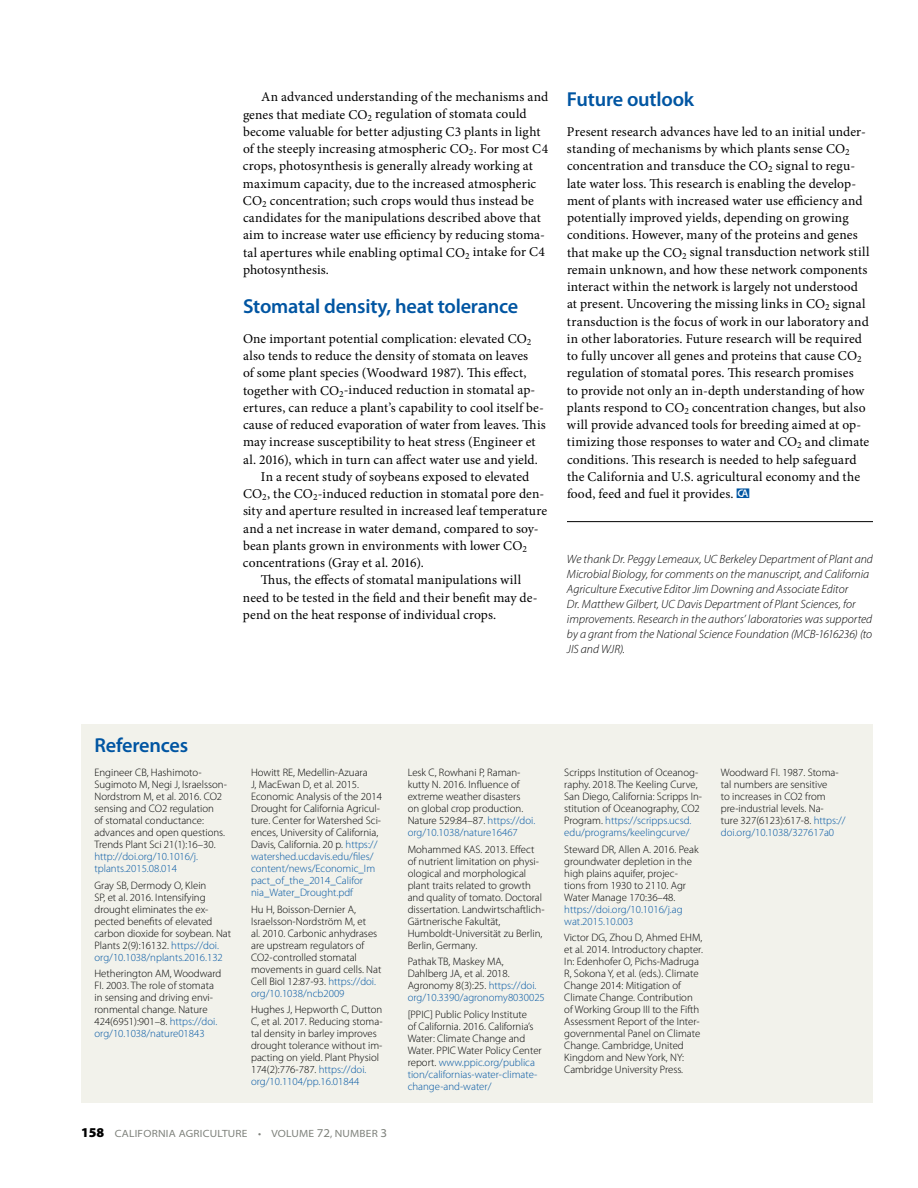
<style>
.page{position:relative;width:918px;height:1188px;background:#fff}
.page>*{position:absolute;margin:0;border:0;box-sizing:border-box;transform-origin:0 0}
.t1{font:600 20.25px "Myriad Pro";letter-spacing:-.01em;color:#0055a2}
.t2{font:13.5px/17.2px "Minion Pro";letter-spacing:.01em;color:#000}
.t3{font:italic 300 12px/15px "Myriad Pro";color:#000}
.t4{font:300 10.8px/12px "Myriad Pro";color:#000}
.t5{font:300 10.8px/12px "Myriad Pro";color:#0055a2}
.t6{font:semi-expanded 10.5px "Myriad Pro";letter-spacing:.02em;color:#7e817b}
.s1{color:#0055a2}
.s2{font-weight:900;font-stretch:normal;font-size:13.5px;color:#000}
.s3{font-size:12px}
</style>
<div class="page">
<hr style="left:567px;top:521px;width:306px;height:1px;background:#000">
<div style="left:81px;top:724px;width:792px;height:378px;background:#f2f2eb"></div>
<p class="t2" style="left:243px;top:88px;width:307px;text-indent:18px">An advanced understanding of the mechanisms and genes that mediate CO<sub>2</sub> regulation of stomata could become valuable for better adjusting C3 plants in light of the steeply increasing atmospheric CO<sub>2</sub>. For most C4 crops, photosynthesis is generally already working at maximum capacity, due to the increased atmospheric CO<sub>2</sub> concentration; such crops would thus instead be candidates for the manipulations described above that aim to increase water use efficiency by reducing stoma&shy;tal apertures while enabling optimal CO<sub>2</sub> intake for C4 photosynthesis.</p>
<h1 class="t1" style="left:243px;top:294px;width:277px">Stomatal density, heat tolerance</h1>
<p class="t2" style="left:243px;top:330px;width:290px">One important potential complication: elevated CO<sub>2</sub></p>
<p class="t2" style="left:243px;top:347px;width:287px">also tends to reduce the density of stomata on leaves</p>
<p class="t2" style="left:243px;top:364px;width:285px">of some plant species (Woodward 1987). This effect,</p>
<p class="t2" style="left:243px;top:382px;width:294px">together with CO<sub>2</sub>-induced reduction in stomatal ap-</p>
<p class="t2" style="left:243px;top:399px;width:302px">ertures, can reduce a plant’s capability to cool itself be-</p>
<p class="t2" style="left:243px;top:416px;width:304px">cause of reduced evaporation of water from leaves. This</p>
<p class="t2" style="left:243px;top:433px;width:294px">may increase susceptibility to heat stress (Engineer et</p>
<p class="t2" style="left:243px;top:451px;width:296px">al. 2016), which in turn can affect water use and yield.</p>
<p class="t2" style="left:261px;top:468px;width:270px">In a recent study of soybeans exposed to elevated</p>
<p class="t2" style="left:243px;top:485px;width:303px">CO<sub>2</sub>, the CO<sub>2</sub>-induced reduction in stomatal pore den-</p>
<p class="t2" style="left:243px;top:502px;width:306px">sity and aperture resulted in increased leaf temperature</p>
<p class="t2" style="left:243px;top:520px;width:297px">and a net increase in water demand, compared to soy-</p>
<p class="t2" style="left:243px;top:537px;width:286px">bean plants grown in environments with lower CO<sub>2</sub></p>
<p class="t2" style="left:243px;top:554px;width:182px">concentrations (Gray et al. 2016).</p>
<p class="t2" style="left:261px;top:571px;width:262px">Thus, the effects of stomatal manipulations will</p>
<p class="t2" style="left:243px;top:589px;width:296px">need to be tested in the field and their benefit may de-</p>
<p class="t2" style="left:243px;top:606px;width:255px">pend on the heat response of individual crops.</p>
<h1 class="t1" style="left:567px;top:86px;width:129px">Future outlook</h1>
<p class="t2" style="left:567px;top:123px;width:304px">Present research advances have led to an initial under&shy;standing of mechanisms by which plants sense CO<sub>2 </sub>concentration and transduce the CO<sub>2</sub> signal to regu&shy;late water loss. This research is enabling the develop&shy;ment of plants with increased water use efficiency and potentially improved yields, depending on growing conditions. However, many of the proteins and genes that make up the CO<sub>2</sub> signal transduction network still remain unknown, and how these network components interact within the network is largely not understood at present. Uncovering the missing links in CO<sub>2</sub> signal transduction is the focus of work in our laboratory and in other laboratories. Future research will be required to fully uncover all genes and proteins that cause CO<sub>2 </sub>regulation of stomatal pores. This research promises<br>to provide not only an in-depth understanding of how plants respond to CO<sub>2</sub> concentration changes, but also will provide advanced tools for breeding aimed at op&shy;timizing those responses to water and CO<sub>2</sub> and climate conditions. This research is needed to help safeguard the California and U.S. agricultural economy and the food, feed and fuel it provides.</p>
<p class="t3" style="left:567px;top:551px;width:308px">We thank Dr. Peggy Lemeaux, UC Berkeley Department of Plant and Microbial Biology, for comments on the manuscript, and California Agriculture Executive Editor Jim Downing and Associate Editor<br>Dr. Matthew Gilbert, UC Davis Department of Plant Sciences, for improvements. Research in the authors’ laboratories was supported by a grant from the National Science Foundation (MCB-1616236) (to JIS and WJR).</p>
<h1 class="t1" style="left:94px;top:733px;width:95px">References</h1>
<p class="t4" style="left:94px;top:767px;width:134px">Engineer CB, Hashimoto-<br>Sugimoto M, Negi J, Israelsson-<br>Nordstrom M, et al. 2016. CO2 sensing and CO2 regulation<br>of stomatal conductance: advances and open questions.<br>Trends Plant Sci 21(1):16–30.</p>
<p class="t5" style="left:94px;top:851px;width:105px">http://doi.org/10.1016/j. tplants.2015.08.014</p>
<p class="t4" style="left:94px;top:879px;width:138px">Gray SB, Dermody O, Klein<br>SP, et al. 2016. Intensifying drought eliminates the ex&shy;pected benefits of elevated carbon dioxide for soybean. Nat<br>Plants 2(9):16132. <span class="s1">https://doi. org/10.1038/nplants.2016.132</span></p>
<p class="t4" style="left:94px;top:968px;width:128px">Hetherington AM, Woodward<br>FI. 2003. The role of stomata in sensing and driving envi&shy;ronmental change. Nature<br>424(6951):901–8. <span class="s1">https://doi. org/10.1038/nature01843</span></p>
<p class="t4" style="left:251px;top:767px;width:132px">Howitt RE, Medellin-Azuara<br>J, MacEwan D, et al. 2015.<br>Economic Analysis of the 2014<br>Drought for California Agricul&shy;ture. Center for Watershed Sci&shy;ences, University of California,<br>Davis, California. 20 p. <span class="s1">https:// watershed.ucdavis.edu/files/ content/news/Economic_Im pact_of_the_2014_Califor nia_Water_Drought.pdf</span></p>
<p class="t4" style="left:251px;top:903px;width:132px">Hu H, Boisson-Dernier A,<br>Israelsson-Nordström M, et<br>al. 2010. Carbonic anhydrases are upstream regulators of<br>CO2-controlled stomatal movements in guard cells. Nat<br>Cell Biol 12:87-93. <span class="s1">https://doi. org/10.1038/ncb2009</span></p>
<p class="t4" style="left:251px;top:1004px;width:133px">Hughes J, Hepworth C, Dutton<br>C, et al. 2017. Reducing stoma&shy;tal density in barley improves drought tolerance without im&shy;pacting on yield. Plant Physiol<br>174(2):776-787. <span class="s1">https://doi. org/10.1104/pp.16.01844</span></p>
<p class="t6" style="left:81px;top:1127px;width:308px"><span class="s2">158</span> CALIFORNIA AGRICULTURE • VOLUME <span class="s3">72</span>, NUMBER <span class="s3">3</span></p>
<p class="t4" style="left:408px;top:767px;width:129px">Lesk C, Rowhani P, Raman&shy;kutty N. 2016. Influence of extreme weather disasters<br>on global crop production.<br>Nature 529:84–87. <span class="s1">https://doi. org/10.1038/nature16467</span></p>
<p class="t4" style="left:408px;top:843px;width:138px">Mohammed KAS. 2013. Effect of nutrient limitation on physi&shy;ological and morphological plant traits related to growth and quality of tomato. Doctoral dissertation. Landwirtschaftlich-<br>Gärtnerische Fakultät,<br>Humboldt-Universität zu Berlin,<br>Berlin, Germany.</p>
<p class="t4" style="left:408px;top:956px;width:139px">Pathak TB, Maskey MA,<br>Dahlberg JA, et al. 2018.<br>Agronomy 8(3):25. <span class="s1">https://doi. org/10.3390/agronomy8030025</span></p>
<p class="t4" style="left:408px;top:1008px;width:136px">[PPIC] Public Policy Institute<br>of California. 2016. California’s<br>Water: Climate Change and<br>Water. PPIC Water Policy Center report. <span class="s1">www.ppic.org/publica tion/californias-water-climate&shy;change-and-water/</span></p>
<p class="t4" style="left:564px;top:767px;width:139px">Scripps Institution of Oceanog&shy;raphy. 2018. The Keeling Curve,<br>San Diego, California: Scripps In&shy;stitution of Oceanography, CO2<br>Program. <span class="s1">https://scripps.ucsd. edu/programs/keelingcurve/</span></p>
<p class="t4" style="left:564px;top:843px;width:136px">Steward DR, Allen A. 2016. Peak groundwater depletion in the high plains aquifer, projec&shy;tions from 1930 to 2110. Agr<br>Water Manage 170:36–48.</p>
<p class="t5" style="left:564px;top:903px;width:120px">https://doi.org/10.1016/j.ag wat.2015.10.003</p>
<p class="t4" style="left:564px;top:932px;width:140px">Victor DG, Zhou D, Ahmed EHM, et al. 2014. Introductory chapter.<br>In: Edenhofer O, Pichs-Madruga<br>R, Sokona Y, et al. (eds.). Climate<br>Change 2014: Mitigation of<br>Climate Change. Contribution of Working Group III to the Fifth<br>Assessment Report of the Inter&shy;governmental Panel on Climate<br>Change. Cambridge, United<br>Kingdom and New York, NY:<br>Cambridge University Press.</p>
<p class="t4" style="left:721px;top:767px;width:126px">Woodward FI. 1987. Stoma&shy;tal numbers are sensitive<br>to increases in CO2 from pre-industrial levels. Na-<br>ture 327(6123):617-8. <span class="s1">https:// doi.org/10.1038/327617a0</span></p>
</div>
